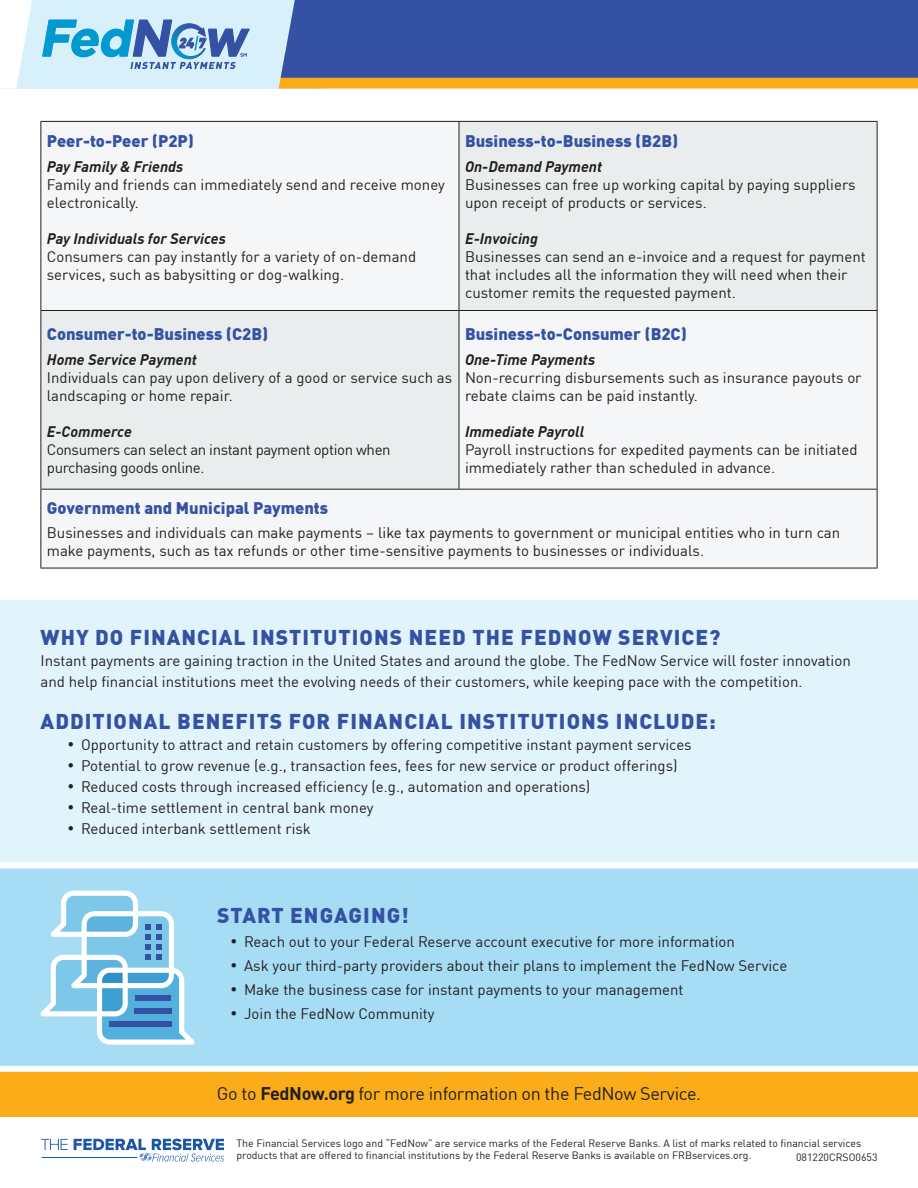
<style>
.page{position:relative;width:918px;height:1188px;background:#fff}
.page>*{position:absolute;margin:0;border:0;box-sizing:border-box;transform-origin:0 0}
.t1{font:900 21px "DINOT";letter-spacing:.05em;color:#3551a3}
.t2{font:18px "DINOT";letter-spacing:-.02em;color:#231f20}
.t3{font:900 16.5px "DINOT";color:#3551a3}
.Pa0{font:15px/18px "DINOT";color:#231f20}
.t4{font:italic 700 15px "DINOT";color:#231f20}
.Pa0-2{font:15px/18px "DINOT";letter-spacing:-.025em;color:#231f20}
.t5{font:10.5px/12px "DINOT";color:#231f20}
.s1{font-weight:700}
</style>
<div class="page">
<div style="left:0;top:0;width:324px;height:89px;background:#d8f0fa"></div>
<div style="left:0;top:600px;width:918px;height:266px;background:#e2f4fb"></div>
<div style="left:0;top:866px;width:918px;height:203px;background:#a7ddf4"></div>
<svg style="left:40px;top:891px;width:155px;height:154px"></svg>
<svg style="left:41px;top:1139px;width:27px;height:11px"></svg>
<svg style="left:74px;top:1139px;width:150px;height:22px"></svg>
<hr style="left:42px;top:1157px;width:95px;height:1px;background:#0d62b0">
<svg style="left:42px;top:19px;width:208px;height:50px"></svg>
<div style="left:0;top:1070px;width:918px;height:47px;background:#faad19"></div>
<div style="left:0;top:1066px;width:918px;height:6px;background:#fff"></div>
<div style="left:0;top:862px;width:918px;height:6px;background:#fff"></div>
<svg style="left:279px;top:76px;width:639px;height:13px;background:#fab022"></svg>
<div style="left:281px;top:0;width:637px;height:78px;background:#3551a3"></div>
<svg style="left:0;top:0;width:32px;height:89px"></svg>
<div style="left:41px;top:490px;width:836px;height:78px;background:#f4f6f7"></div>
<svg style="left:41px;top:122px;width:836px;height:367px;fill:#f4f6f7"></svg>
<hr style="left:459px;top:122px;width:1px;height:188px;background:#231f20">
<hr style="left:459px;top:311px;width:1px;height:178px;background:#231f20">
<hr style="left:40px;top:490px;width:1px;height:78px;background:#231f20">
<hr style="left:877px;top:490px;width:1px;height:78px;background:#231f20">
<hr style="left:40px;top:568px;width:419px;height:1px;background:#231f20">
<hr style="left:459px;top:568px;width:419px;height:1px;background:#231f20">
<hr style="left:40px;top:121px;width:419px;height:1px;background:#231f20">
<hr style="left:40px;top:122px;width:1px;height:188px;background:#231f20">
<hr style="left:459px;top:121px;width:419px;height:1px;background:#231f20">
<hr style="left:877px;top:122px;width:1px;height:188px;background:#231f20">
<hr style="left:40px;top:310px;width:419px;height:1px;background:#231f20">
<hr style="left:40px;top:311px;width:1px;height:178px;background:#231f20">
<hr style="left:459px;top:310px;width:419px;height:1px;background:#231f20">
<hr style="left:877px;top:311px;width:1px;height:178px;background:#231f20">
<hr style="left:40px;top:489px;width:419px;height:1px;background:#231f20">
<hr style="left:459px;top:489px;width:419px;height:1px;background:#231f20">
<p class="t3" style="left:47px;top:128px;width:149px">Peer-to-Peer (P2P)</p>
<p class="t4" style="left:47px;top:155px;width:138px">Pay Family &amp; Friends</p>
<p class="Pa0" style="left:47px;top:174px;width:400px">Family and friends can immediately send and receive money electronically.</p>
<p class="t4" style="left:47px;top:227px;width:181px">Pay Individuals for Services</p>
<p class="Pa0" style="left:47px;top:246px;width:371px">Consumers can pay instantly for a variety of on-demand services, such as babysitting or dog-walking.</p>
<p class="t3" style="left:47px;top:321px;width:223px">Consumer-to-Business (C2B)</p>
<p class="t4" style="left:47px;top:347px;width:152px">Home Service Payment</p>
<p class="Pa0" style="left:47px;top:367px;width:407px">Individuals can pay upon delivery of a good or service such as landscaping or home repair.</p>
<p class="t4" style="left:47px;top:419px;width:87px">E-Commerce</p>
<p class="Pa0-2" style="left:47px;top:439px;width:345px">Consumers can select an instant payment option when purchasing goods online.</p>
<p class="t3" style="left:465px;top:128px;width:215px">Business-to-Business (B2B)</p>
<p class="t4" style="left:465px;top:155px;width:139px">On-Demand Payment</p>
<p class="Pa0" style="left:465px;top:174px;width:392px">Businesses can free up working capital by paying suppliers upon receipt of products or services.</p>
<p class="t4" style="left:465px;top:227px;width:75px">E-Invoicing</p>
<p class="Pa0" style="left:465px;top:246px;width:402px">Businesses can send an e-invoice and a request for payment that includes all the information they will need when their customer remits the requested payment.</p>
<p class="t3" style="left:465px;top:321px;width:223px">Business-to-Consumer (B2C)</p>
<p class="t4" style="left:465px;top:347px;width:132px">One-Time Payments</p>
<p class="Pa0" style="left:465px;top:367px;width:398px">Non-recurring disbursements such as insurance payouts or rebate claims can be paid instantly.</p>
<p class="t4" style="left:465px;top:419px;width:121px">Immediate Payroll</p>
<p class="Pa0" style="left:465px;top:439px;width:394px">Payroll instructions for expedited payments can be initiated immediately rather than scheduled in advance.</p>
<p class="t3" style="left:47px;top:494px;width:283px">Government and Municipal Payments</p>
<p class="Pa0" style="left:47px;top:523px;width:795px">Businesses and individuals can make payments – like tax payments to government or municipal entities who in turn can make payments, such as tax refunds or other time-sensitive payments to businesses or individuals.</p>
<p class="t1" style="left:41px;top:620px;width:681px">WHY DO FINANCIAL INSTITUTIONS NEED THE FEDNOW SERVICE?</p>
<p class="Pa0" style="left:40px;top:648px;width:812px;line-height:21px">Instant payments are gaining traction in the United States and around the globe. The FedNow Service will foster innovation and help financial institutions meet the evolving needs of their customers, while keeping pace with the competition.</p>
<p class="t1" style="left:41px;top:704px;width:677px">ADDITIONAL BENEFITS FOR FINANCIAL INSTITUTIONS INCLUDE:</p>
<p class="Pa0" style="left:68px;top:734px;width:626px">• Opportunity to attract and retain customers by offering competitive instant payment services</p>
<p class="Pa0" style="left:68px;top:755px;width:612px">• Potential to grow revenue (e.g., transaction fees, fees for new service or product offerings)</p>
<p class="Pa0" style="left:68px;top:776px;width:524px">• Reduced costs through increased efficiency (e.g., automation and operations)</p>
<p class="Pa0" style="left:68px;top:797px;width:308px">• Real-time settlement in central bank money</p>
<p class="Pa0" style="left:68px;top:818px;width:245px">• Reduced interbank settlement risk</p>
<p class="t1" style="left:217px;top:898px;width:193px">START ENGAGING!</p>
<p class="Pa0" style="left:231px;top:931px;width:506px">• Reach out to your Federal Reserve account executive for more information</p>
<p class="Pa0" style="left:231px;top:955px;width:558px">• Ask your third-party providers about their plans to implement the FedNow Service</p>
<p class="Pa0" style="left:231px;top:979px;width:454px">• Make the business case for instant payments to your management</p>
<p class="Pa0" style="left:231px;top:1003px;width:206px">• Join the FedNow Community</p>
<p class="t2" style="left:217px;top:1080px;width:486px">Go to <span class="s1">FedNow.org</span> for more information on the FedNow Service.</p>
<p class="t5" style="left:237px;top:1137px;width:626px">The Financial Services logo and “FedNow” are service marks of the Federal Reserve Banks. A list of marks related to financial services products that are offered to financial institutions by the Federal Reserve Banks is available on FRBservices.org.</p>
<p class="t5" style="left:796px;top:1151px;width:83px">081220CRSO0653</p>
</div>
